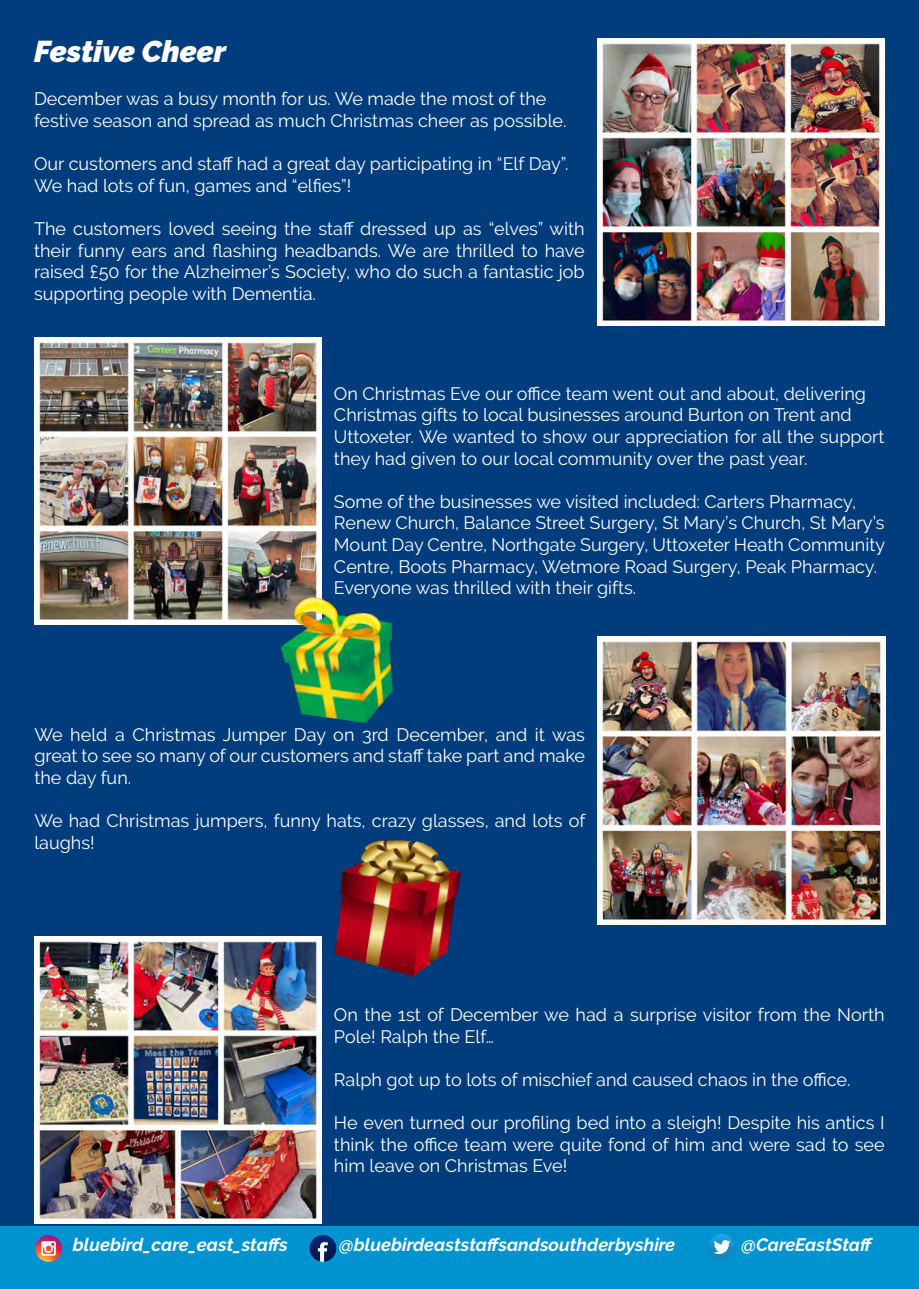
<style>
.page{position:relative;width:919px;height:1289px;background:#fff}
.page>*{position:absolute;margin:0;border:0;box-sizing:border-box;transform-origin:0 0}
.t1{font:700 90.15px "Arial";color:#fff}
.t2{font:italic 900 30px "Raleway";color:#fff}
.t3{font:18px/21.6px "Raleway";color:#fff;text-align:justify}
.t4{font:italic 700 18px "Raleway";color:#fff}
</style>
<div class="page">
<div style="left:0;top:0;width:918px;height:1228px;background:#013d7d"></div>
<img style="left:597px;top:38px;width:287px;height:287px">
<img style="left:34px;top:337px;width:287px;height:287px">
<img style="left:34px;top:936px;width:287px;height:287px">
<img style="left:597px;top:636px;width:288px;height:288px">
<img style="left:334px;top:839px;width:127px;height:138px">
<img style="left:272px;top:593px;width:122px;height:130px">
<div style="left:0;top:1226px;width:918px;height:62px;background:#0093d0"></div>
<svg style="left:35px;top:1234px;width:27px;height:27px"></svg>
<svg style="left:41px;top:1241px;width:15px;height:14px"></svg>
<svg style="left:309px;top:1235px;width:27px;height:26px"></svg>
<svg style="left:708px;top:1233px;width:27px;height:27px"></svg>
<svg style="left:713px;top:1239px;width:17px;height:15px"></svg>
<p class="t2" style="left:34px;top:34px;width:193px">Festive Cheer</p>
<p class="t3" style="left:34px;top:88px;width:514px">December was a busy month for us. We made the most of the</p>
<p class="t3" style="left:34px;top:110px;width:534px">festive season and spread as much Christmas cheer as possible.</p>
<p class="t3" style="left:34px;top:153px;width:536px">Our customers and staff had a great day participating in “Elf Day”.</p>
<p class="t3" style="left:34px;top:175px;width:318px">We had lots of fun, games and “elfies”!</p>
<p class="t3" style="left:34px;top:218px;width:552px">The customers loved seeing the staff dressed up as “elves” with their funny ears and flashing headbands. We are thrilled to have raised £50 for the Alzheimer’s Society, who do such a fantastic job supporting people with Dementia.</p>
<p class="t1" style="left:59px;top:139px;width:277px">TIMES</p>
<p class="t3" style="left:334px;top:382px;width:533px">On Christmas Eve our office team went out and about, delivering</p>
<p class="t3" style="left:334px;top:404px;width:519px">Christmas gifts to local businesses around Burton on Trent and</p>
<p class="t3" style="left:334px;top:426px;width:552px">Uttoxeter. We wanted to show our appreciation for all the support they had given to our local community over the past year.</p>
<p class="t3" style="left:334px;top:490px;width:523px">Some of the businesses we visited included: Carters Pharmacy,</p>
<p class="t3" style="left:334px;top:512px;width:552px">Renew Church, Balance Street Surgery, St Mary’s Church, St Mary’s Mount Day Centre, Northgate Surgery, Uttoxeter Heath Community Centre, Boots Pharmacy, Wetmore Road Surgery, Peak Pharmacy.</p>
<p class="t3" style="left:334px;top:577px;width:304px">Everyone was thrilled with their gifts.</p>
<p class="t3" style="left:34px;top:723px;width:552px">We held a Christmas Jumper Day on 3rd December, and it was great to see so many of our customers and staff take part and make the day fun.</p>
<p class="t3" style="left:34px;top:809px;width:552px">We had Christmas jumpers, funny hats, crazy glasses, and lots of laughs!</p>
<p class="t3" style="left:334px;top:1003px;width:552px">On the 1st of December we had a surprise visitor from the North<br>Pole! Ralph the Elf…</p>
<p class="t3" style="left:334px;top:1068px;width:518px">Ralph got up to lots of mischief and caused chaos in the office.</p>
<p class="t3" style="left:334px;top:1111px;width:552px">He even turned our profiling bed into a sleigh! Despite his antics I think the office team were quite fond of him and were sad to see him leave on Christmas Eve!</p>
<p class="t4" style="left:73px;top:1233px;width:216px">bluebird_care_east_staffs</p>
<p class="t4" style="left:339px;top:1233px;width:337px">@bluebirdeaststaffsandsouthderbyshire</p>
<p class="t4" style="left:741px;top:1233px;width:133px">@CareEastStaff</p>
</div>
